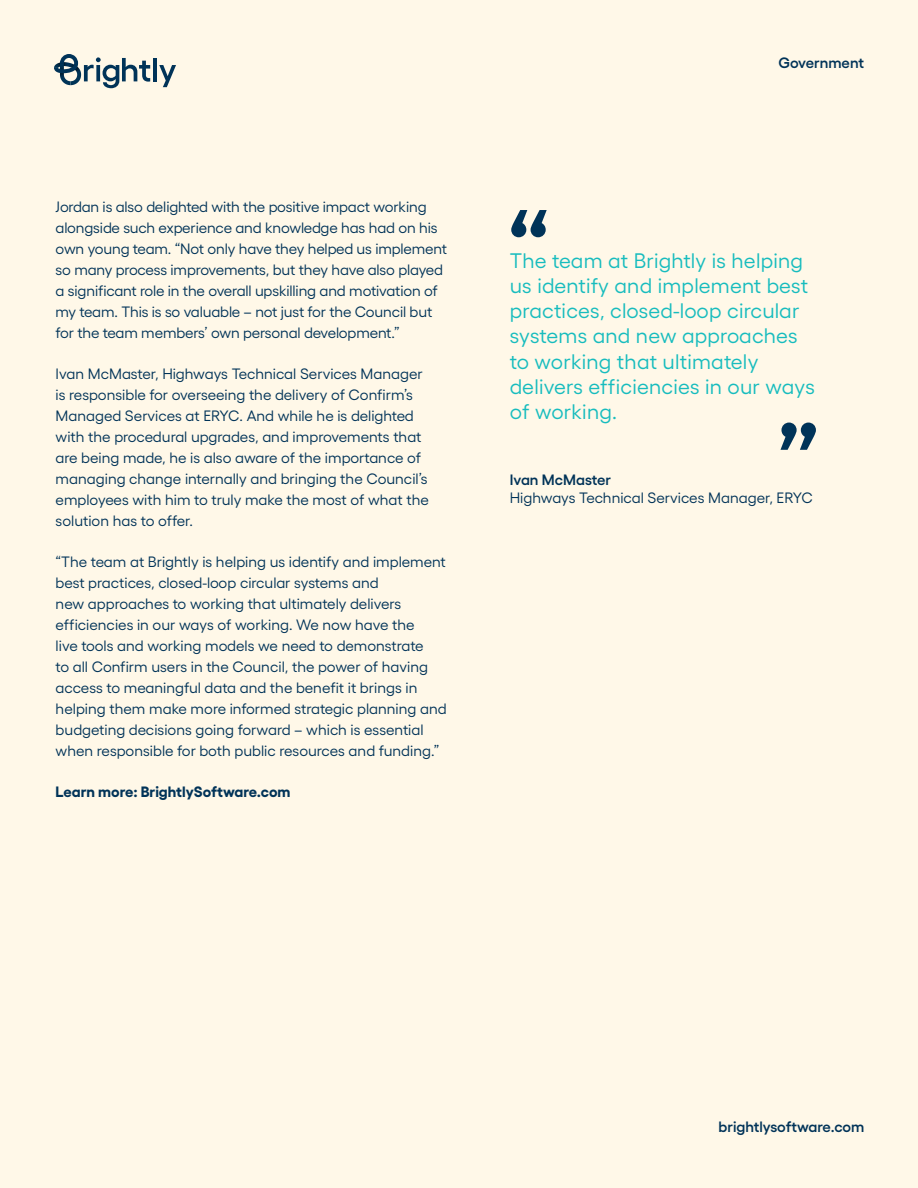
<style>
.page{position:relative;width:918px;height:1188px;background:#fff8e8}
.page>*{position:absolute;margin:0;border:0;box-sizing:border-box;transform-origin:0 0}
.t1{font:700 90px "Yellix";color:#003358}
.t2{font:21px/25.2px "Yellix";letter-spacing:.01em;color:#17bcbe}
.t3{font:15px/21px "Yellix";color:#003358}
.t4{font:600 15px "Yellix";color:#003358}
.t5{font:700 15px "Yellix";color:#003358}
</style>
<div class="page">
<svg style="left:54px;top:54px;width:24px;height:31px"></svg>
<svg style="left:84px;top:57px;width:66px;height:31px;background:#abb7b8"></svg>
<hr style="left:153px;top:58px;width:4px;height:23px;background:#003358">
<svg style="left:159px;top:65px;width:17px;height:22px"></svg>
<p class="t3" style="left:56px;top:194px;width:393px">Jordan is also delighted with the positive impact working alongside such experience and knowledge has had on his own young team. “Not only have they helped us implement so many process improvements, but they have also played a significant role in the overall upskilling and motivation of my team. This is so valuable – not just for the Council but for the team members’ own personal development.”</p>
<p class="t3" style="left:56px;top:362px;width:375px">Ivan McMaster, Highways Technical Services Manager is responsible for overseeing the delivery of Confirm’s Managed Services at ERYC. And while he is delighted with the procedural upgrades, and improvements that are being made, he is also aware of the importance of managing change internally and bringing the Council’s employees with him to truly make the most of what the solution has to offer.</p>
<p class="t3" style="left:56px;top:550px;width:393px">“The team at Brightly is helping us identify and implement best practices, closed-loop circular systems and<br>new approaches to working that ultimately delivers efficiencies in our ways of working. We now have the<br>live tools and working models we need to demonstrate<br>to all Confirm users in the Council, the power of having access to meaningful data and the benefit it brings in helping them make more informed strategic planning and budgeting decisions going forward – which is essential when responsible for both public resources and funding.”</p>
<p class="t5" style="left:56px;top:780px;width:236px">Learn more: BrightlySoftware.com</p>
<h1 class="t1" style="left:507px;top:177px;width:46px">“</h1>
<p class="t4" style="left:779px;top:51px;width:87px">Government</p>
<h2 class="t2" style="left:510px;top:246px;width:307px">The team at Brightly is helping us identify and implement best practices, closed-loop circular systems and new approaches to working that ultimately delivers efficiencies in our ways of working.</h2>
<h1 class="t1" style="left:820px;top:483px;width:46px;rotate:-180deg">“</h1>
<p class="t4" style="left:510px;top:468px;width:103px">Ivan McMaster</p>
<p class="t3" style="left:510px;top:486px;width:304px">Highways Technical Services Manager, ERYC</p>
<p class="t4" style="left:719px;top:1115px;width:147px">brightlysoftware.com</p>
</div>
